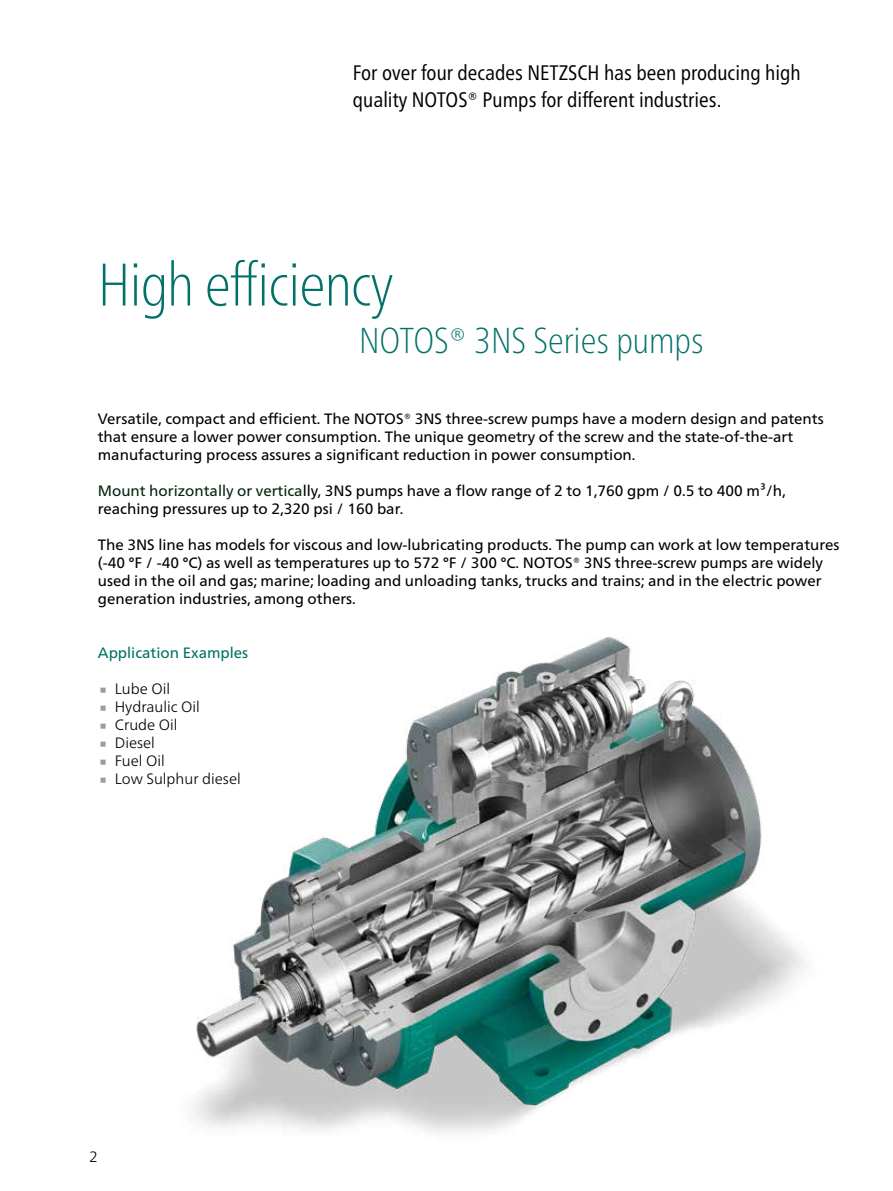
<style>
.page{position:relative;width:893px;height:1191px;background:#fff}
.page>*{position:absolute;margin:0;border:0;box-sizing:border-box;transform-origin:0 0}
.t1{font:100 condensed 60px "Frutiger Neue LTW1 G";letter-spacing:-.015em;color:#007268}
.t2{font:45px "Frutiger Neue LTW1 G";color:#9c9c9d}
.t3{font:100 condensed 36px "Frutiger Neue LTW1 G";color:#007268}
.t4{font:condensed 21px/27px "Frutiger Neue LTW1 G";color:#000}
.t5{font:15px/18px "Frutiger Neue LTW1 G";color:#000}
.t6{font:300 15px "Frutiger Neue LTW1 G";color:#000}
.t7{font:15px "Frutiger Neue LTW1 G";color:#007268}
.s1{color:#00250e}
</style>
<div class="page">
<img style="left:194px;top:637px;width:614px;height:496px">
<h3 class="t4" style="left:353px;top:57px;width:449px">For over four decades NETZSCH has been producing high quality NOTOS® Pumps for different industries.</h3>
<h1 class="t1" style="left:98px;top:241px;width:297px">High efficiency</h1>
<h3 class="t3" style="left:359px;top:314px;width:346px">NOTOS® 3NS Series pumps</h3>
<p class="t5" style="left:98px;top:409px;width:727px">Versatile, compact and efficient. The NOTOS® 3NS three-screw pumps have a modern design and patents that ensure a lower power consumption. The unique geometry of the screw and the state-of-the-art manufacturing process assures a significant reduction in power consumption.</p>
<p class="t5" style="left:98px;top:481px;width:690px"><span class="s1">Mount horizontally or vertica</span>lly, 3NS pumps have a flow range of 2 to 1,760 gpm / 0.5 to 400 m³/h, reaching pressures up to 2,320 psi / 160 bar.</p>
<p class="t5" style="left:98px;top:535px;width:743px">The 3NS line has models for viscous and low-lubricating products. The pump can work at low temperatures (-40 °F / -40 °C) as well as temperatures up to 572 °F / 300 °C. NOTOS® 3NS three-screw pumps are widely used in the oil and gas; marine; loading and unloading tanks, trucks and trains; and in the electric power generation industries, among others.</p>
<p class="t7" style="left:98px;top:644px;width:152px">Application Examples</p>
<h2 class="t2" style="left:98px;top:659px;width:12px">∙</h2>
<p class="t6" style="left:115px;top:679px;width:57px">Lube Oil</p>
<h2 class="t2" style="left:98px;top:677px;width:12px">∙</h2>
<p class="t6" style="left:115px;top:697px;width:86px">Hydraulic Oil</p>
<h2 class="t2" style="left:98px;top:695px;width:12px">∙</h2>
<p class="t6" style="left:115px;top:715px;width:64px">Crude Oil</p>
<h2 class="t2" style="left:98px;top:713px;width:12px">∙</h2>
<p class="t6" style="left:115px;top:733px;width:42px">Diesel</p>
<h2 class="t2" style="left:98px;top:731px;width:12px">∙</h2>
<p class="t6" style="left:115px;top:751px;width:52px">Fuel Oil</p>
<h2 class="t2" style="left:98px;top:749px;width:12px">∙</h2>
<p class="t6" style="left:115px;top:769px;width:127px">Low Sulphur diesel</p>
<p class="t6" style="left:89px;top:1147px;width:10px">2</p>
</div>
